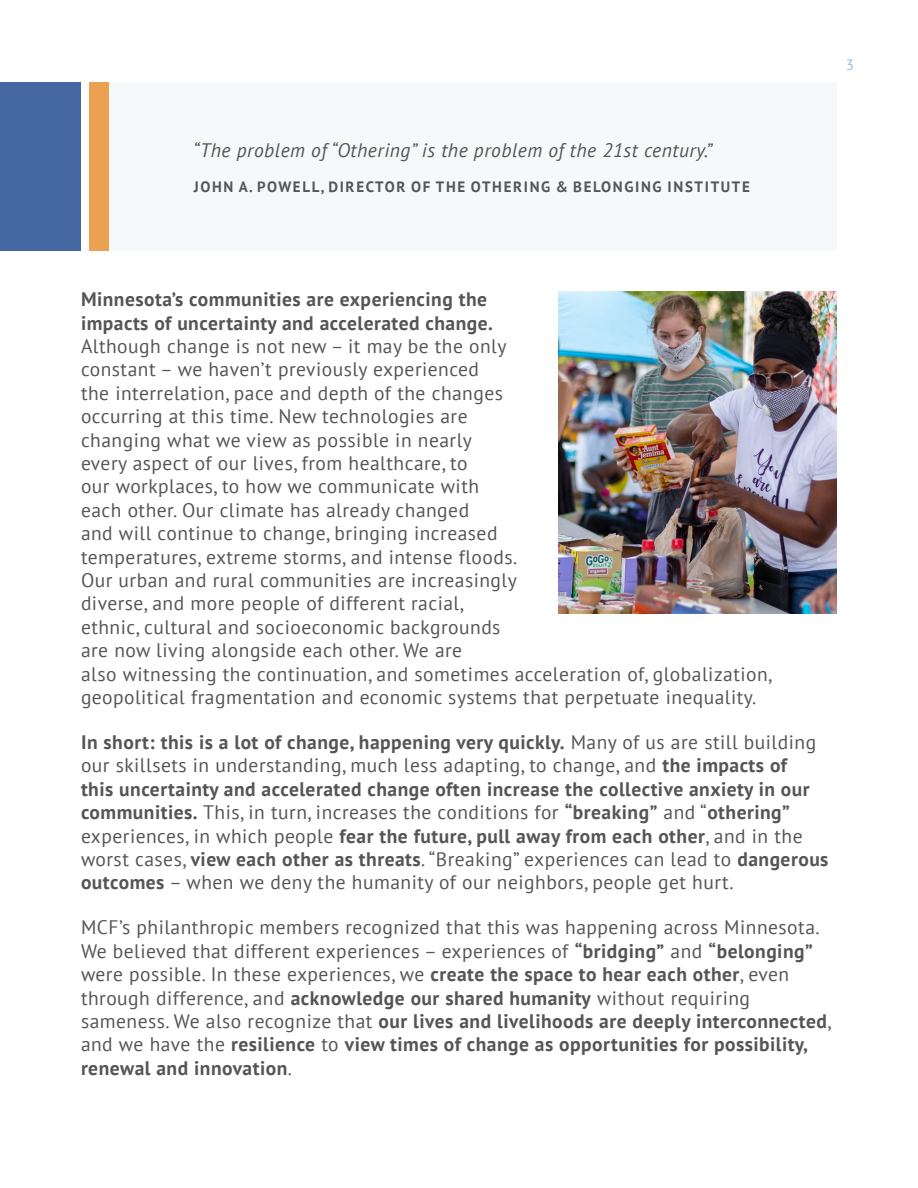
<style>
.page{position:relative;width:918px;height:1188px;background:#fff}
.page>*{position:absolute;margin:0;border:0;box-sizing:border-box;transform-origin:0 0}
.Body_-_Print{font:19.5px/23.4px "PT Sans";letter-spacing:.025em;color:#555}
.t1{font:italic 19.5px "PT Sans";letter-spacing:.025em;color:#555}
.t2{font:700 15px "PT Sans";letter-spacing:.11em;color:#555}
.t3{font:15px "PT Sans";color:#8db9e9}
.s1{font-weight:700}
</style>
<div class="page">
<div style="left:109px;top:82px;width:728px;height:169px;background:#f6f8f9"></div>
<div style="left:90px;top:82px;width:19px;height:169px;background:#eba151"></div>
<div style="left:0;top:82px;width:81px;height:169px;background:#4568a2"></div>
<img style="left:558px;top:292px;width:279px;height:322px">
<p class="t1" style="left:193px;top:138px;width:521px">“The problem of “Othering” is the problem of the 21st century.”</p>
<p class="t2" style="left:194px;top:177px;width:558px">JOHN A. POWELL, DIRECTOR OF THE OTHERING &amp; BELONGING INSTITUTE</p>
<p class="t3" style="left:846px;top:55px;width:10px">3</p>
<p class="Body_-_Print" style="left:81px;top:287px;width:693px"><span class="s1">Minnesota’s communities are experiencing the<br>impacts of uncertainty and accelerated change.<br></span>Although change is not new – it may be the only<br>constant – we haven’t previously experienced<br>the interrelation, pace and depth of the changes<br>occurring at this time. New technologies are<br>changing what we view as possible in nearly<br>every aspect of our lives, from healthcare, to<br>our workplaces, to how we communicate with<br>each other. Our climate has already changed<br>and will continue to change, bringing increased<br>temperatures, extreme storms, and intense floods.<br>Our urban and rural communities are increasingly<br>diverse, and more people of different racial,<br>ethnic, cultural and socioeconomic backgrounds<br>are now living alongside each other. We are<br>also witnessing the continuation, and sometimes acceleration of, globalization, geopolitical fragmentation and economic systems that perpetuate inequality.</p>
<p class="Body_-_Print" style="left:81px;top:730px;width:749px"><span class="s1">In short: this is a lot of change, happening very quickly.</span> Many of us are still building our skillsets in understanding, much less adapting, to change, and <span class="s1">the impacts of<br>this uncertainty and accelerated change often increase the collective anxiety in our communities.</span> This, in turn, increases the conditions for <span class="s1">“breaking”</span> and “<span class="s1">othering” </span>experiences, in which people <span class="s1">fear the future, pull away from each other</span>, and in the worst cases, <span class="s1">view each other as threats</span>. “Breaking” experiences can lead to <span class="s1">dangerous outcomes</span> – when we deny the humanity of our neighbors, people get hurt.</p>
<p class="Body_-_Print" style="left:81px;top:915px;width:752px">MCF’s philanthropic members recognized that this was happening across Minnesota.<br>We believed that different experiences – experiences of <span class="s1">“bridging”</span> and <span class="s1">“belonging” </span>were possible. In these experiences, we <span class="s1">create the space to hear each other</span>, even through difference, and <span class="s1">acknowledge our shared humanity</span> without requiring sameness. We also recognize that <span class="s1">our lives and livelihoods are deeply interconnected</span>, and we have the <span class="s1">resilience</span> to <span class="s1">view times of change as opportunities for possibility, renewal and innovation</span>.</p>
</div>
